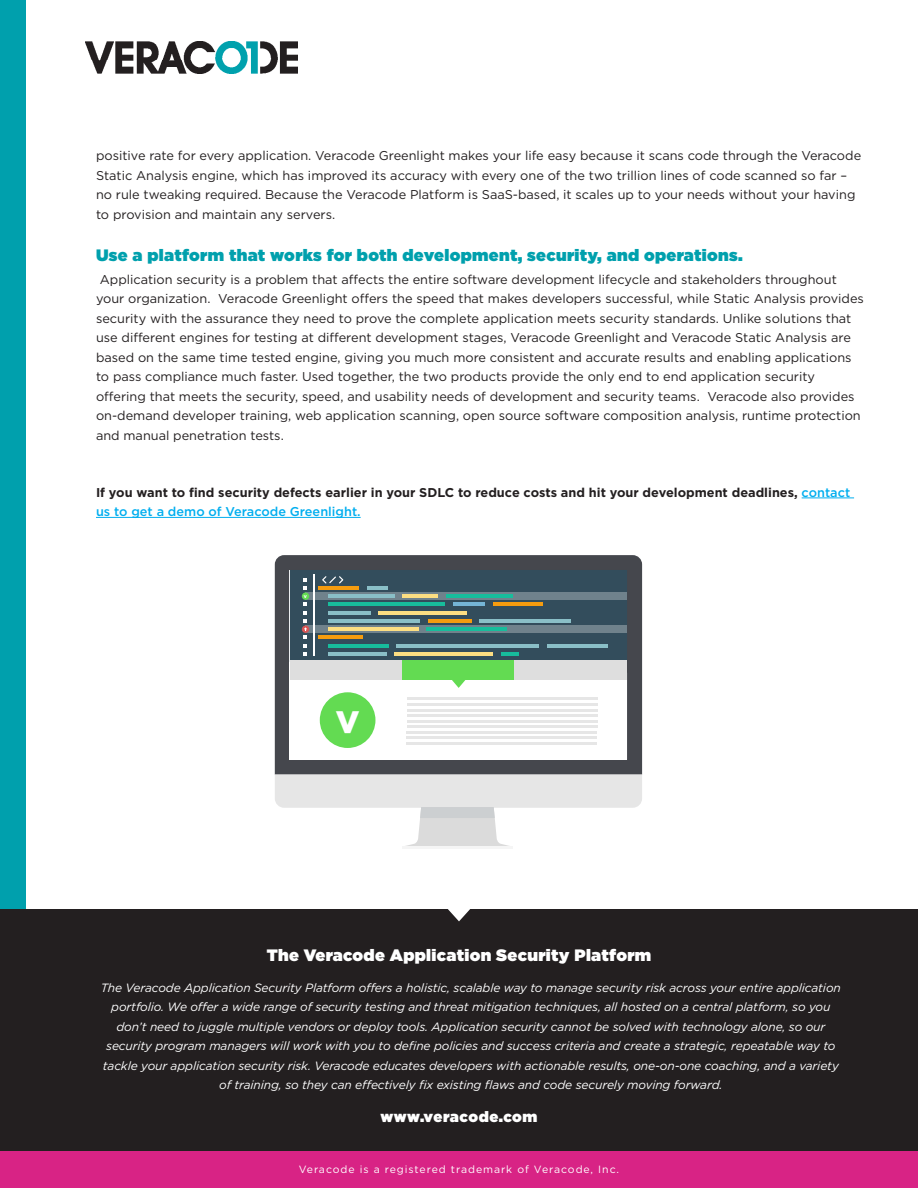
<style>
.page{position:relative;width:918px;height:1188px;background:#fff}
.page>*{position:absolute;margin:0;border:0;box-sizing:border-box;transform-origin:0 0}
.t1{font:900 31.05px "Gotham";color:#fff}
.Section_Title{font:900 16.5px "Gotham";letter-spacing:.02em;color:#00a0ad}
.Footer_Title{font:900 16.5px "Gotham";letter-spacing:.02em;color:#fff}
.Footer_Title-2{font:900 15px "Gotham";letter-spacing:.03em;color:#fff}
.Body_Copy{font:12.75px/19.5px "Gotham";color:#231f20}
.Body_Copy-2{font:700 12.75px/19.5px "Gotham";color:#231f20}
.Footer_Paragraph{font:italic 12px/19.5px "Gotham";letter-spacing:-.01em;color:#fff;text-align:center}
.Footer_Disclaimer{font:10.5px "Gotham";letter-spacing:.09em;color:#fff}
.t2{font:900 4.2px "Gotham";color:#fff}
.s1{font-weight:500;color:#00aeef}
</style>
<div class="page">
<div style="left:0;top:0;width:25px;height:1188px;background:#00a0ad"></div>
<div style="left:0;top:909px;width:918px;height:275px;background:#231f20"></div>
<svg style="left:448px;top:909px;width:22px;height:12px"></svg>
<hr style="left:802px;top:498px;width:52px;height:1px;background:#00aeef">
<hr style="left:96px;top:517px;width:265px;height:1px;background:#00aeef">
<img style="left:86px;top:42px;width:211px;height:32px">
<div style="left:0;top:1151px;width:918px;height:37px;background:#d82385"></div>
<div style="left:275px;top:555px;width:367px;height:220px;background:#45474d"></div>
<svg style="left:275px;top:775px;width:367px;height:71px"></svg>
<hr style="left:402px;top:846px;width:111px;height:3px;background:#f5f5f5">
<div style="left:290px;top:570px;width:337px;height:190px;background:#fff"></div>
<div style="left:290px;top:570px;width:337px;height:92px;background:#334d5c"></div>
<div style="left:306px;top:592px;width:321px;height:8px;background:#70828c"></div>
<div style="left:306px;top:626px;width:321px;height:7px;background:#70828c"></div>
<hr style="left:318px;top:586px;width:41px;height:4px;background:#f59c0f">
<hr style="left:367px;top:586px;width:21px;height:4px;background:#8abfc7">
<hr style="left:328px;top:594px;width:66px;height:4px;background:#8abfc7">
<hr style="left:446px;top:594px;width:67px;height:4px;background:#17bd9c">
<hr style="left:402px;top:594px;width:36px;height:4px;background:#fcde82">
<hr style="left:328px;top:603px;width:117px;height:3px;background:#17bd9c">
<hr style="left:453px;top:603px;width:32px;height:3px;background:#75b5d6">
<hr style="left:493px;top:603px;width:50px;height:3px;background:#f59c0f">
<hr style="left:328px;top:611px;width:42px;height:4px;background:#8abfc7">
<hr style="left:378px;top:611px;width:89px;height:4px;background:#fcde82">
<hr style="left:328px;top:619px;width:92px;height:4px;background:#8abfc7">
<hr style="left:479px;top:619px;width:92px;height:4px;background:#8abfc7">
<hr style="left:428px;top:619px;width:43px;height:4px;background:#f59c0f">
<hr style="left:328px;top:627px;width:91px;height:4px;background:#fcde82">
<hr style="left:427px;top:627px;width:80px;height:4px;background:#17bd9c">
<hr style="left:318px;top:636px;width:45px;height:3px;background:#f59c0f">
<hr style="left:328px;top:644px;width:60px;height:4px;background:#17bd9c">
<hr style="left:547px;top:644px;width:60px;height:4px;background:#8abfc7">
<hr style="left:396px;top:644px;width:143px;height:4px;background:#8abfc7">
<hr style="left:328px;top:652px;width:59px;height:4px;background:#8abfc7">
<hr style="left:395px;top:652px;width:98px;height:4px;background:#fcde82">
<hr style="left:501px;top:652px;width:17px;height:4px;background:#17bd9c">
<hr style="left:313px;top:575px;width:2px;height:81px;background:#fff">
<svg style="left:322px;top:576px;width:21px;height:7px"></svg>
<div style="left:290px;top:660px;width:112px;height:20px;background:#dedede"></div>
<div style="left:402px;top:660px;width:113px;height:20px;background:#63db52"></div>
<div style="left:515px;top:660px;width:112px;height:20px;background:#dedede"></div>
<hr style="left:408px;top:698px;width:190px;height:2px;background:#e6e6e6">
<hr style="left:408px;top:703px;width:190px;height:3px;background:#e6e6e6">
<hr style="left:408px;top:709px;width:190px;height:2px;background:#e6e6e6">
<hr style="left:408px;top:715px;width:190px;height:2px;background:#e6e6e6">
<hr style="left:408px;top:720px;width:190px;height:2px;background:#e6e6e6">
<hr style="left:408px;top:726px;width:190px;height:2px;background:#e6e6e6">
<hr style="left:407px;top:731px;width:190px;height:2px;background:#e6e6e6">
<hr style="left:407px;top:737px;width:190px;height:2px;background:#e6e6e6">
<hr style="left:407px;top:742px;width:190px;height:3px;background:#e6e6e6">
<div style="left:320px;top:692px;width:55px;height:56px;background:#63db52;border-radius:50%"></div>
<div style="left:302px;top:592px;width:7px;height:8px;background:#63db52;border-radius:50%"></div>
<div style="left:302px;top:626px;width:7px;height:7px;background:#d65454;border-radius:50%"></div>
<svg style="left:452px;top:680px;width:14px;height:8px"></svg>
<svg style="left:303px;top:578px;width:4px;height:78px"></svg>
<p class="Body_Copy" style="left:96px;top:146px;width:767px">positive rate for every application. Veracode Greenlight makes your life easy because it scans code through the Veracode Static Analysis engine, which has improved its accuracy with every one of the two trillion lines of code scanned so far – no rule tweaking required. Because the Veracode Platform is SaaS-based, it scales up to your needs without your having to provision and maintain any servers.</p>
<p class="Section_Title" style="left:96px;top:243px;width:648px">Use a platform that works for both development, security, and operations.</p>
<p class="Body_Copy" style="left:96px;top:269px;width:769px;text-indent:4px">Application security is a problem that affects the entire software development lifecycle and stakeholders throughout your organization. Veracode Greenlight offers the speed that makes developers successful, while Static Analysis provides security with the assurance they need to prove the complete application meets security standards. Unlike solutions that use different engines for testing at different development stages, Veracode Greenlight and Veracode Static Analysis are based on the same time tested engine, giving you much more consistent and accurate results and enabling applications to pass compliance much faster. Used together, the two products provide the only end to end application security offering that meets the security, speed, and usability needs of development and security teams. Veracode also provides on-demand developer training, web application scanning, open source software composition analysis, runtime protection and manual penetration tests.</p>
<p class="Body_Copy-2" style="left:96px;top:482px;width:756px">If you want to find security defects earlier in your SDLC to reduce costs and hit your development deadlines, <span class="s1">contact us to get a demo of Veracode Greenlight.</span></p>
<p class="t2" style="left:304px;top:593px;width:5px">V</p>
<h1 class="t1" style="left:336px;top:700px;width:25px">V</h1>
<p class="Footer_Title" style="left:267px;top:943px;width:386px">The Veracode Application Security Platform</p>
<p class="Footer_Paragraph" style="left:101px;top:978px;width:742px">The Veracode Application Security Platform offers a holistic, scalable way to manage security risk across your entire application portfolio. We offer a wide range of security testing and threat mitigation techniques, all hosted on a central platform, so you don’t need to juggle multiple vendors or deploy tools. Application security cannot be solved with technology alone, so our security program managers will work with you to define policies and success criteria and create a strategic, repeatable way to tackle your application security risk. Veracode educates developers with actionable results, one-on-one coaching, and a variety of training, so they can effectively fix existing flaws and code securely moving forward.</p>
<p class="Footer_Title-2" style="left:381px;top:1106px;width:158px">www.veracode.com</p>
<p class="Footer_Disclaimer" style="left:299px;top:1163px;width:322px">Veracode is a registered trademark of Veracode, Inc.</p>
</div>
